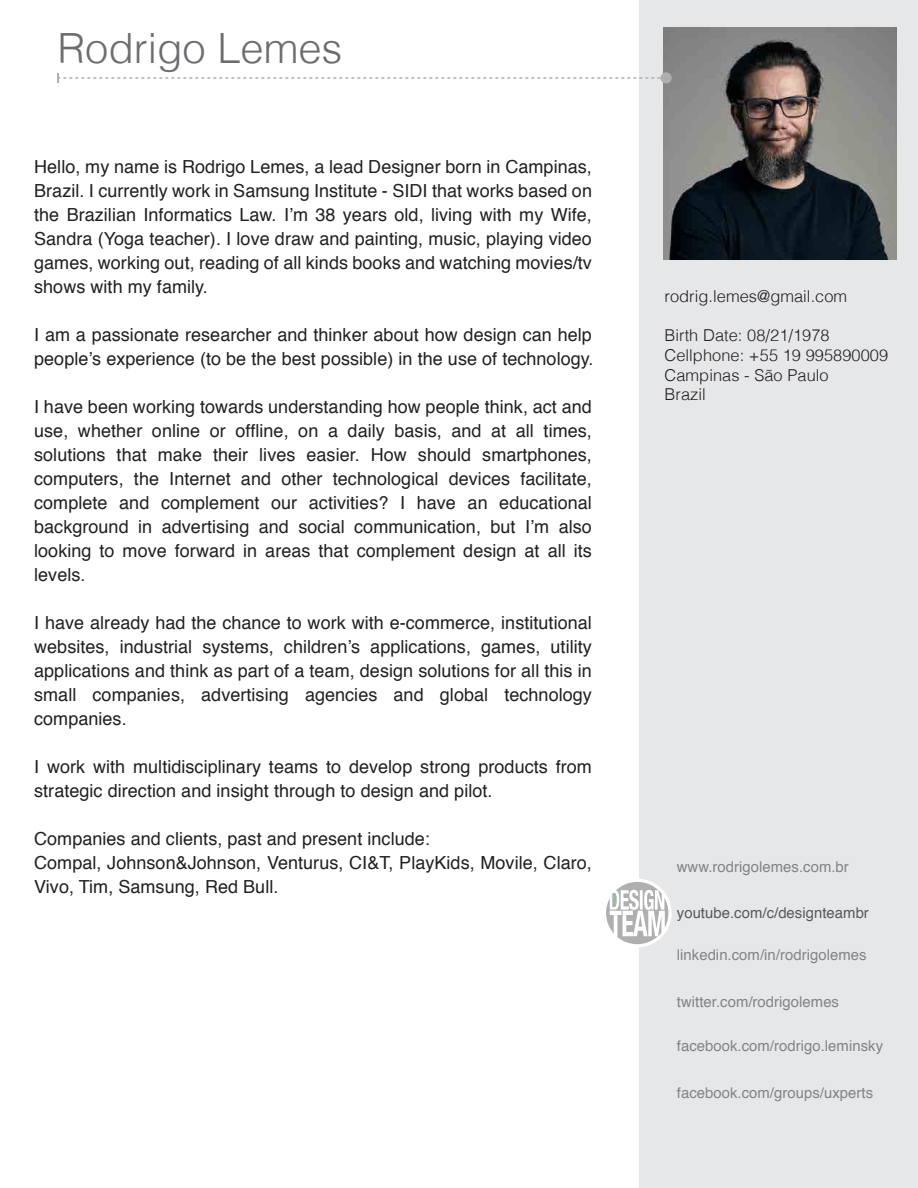
<style>
.page{position:relative;width:918px;height:1188px;background:#fff}
.page>*{position:absolute;margin:0;border:0;box-sizing:border-box;transform-origin:0 0}
.t1{font:300 41.7px "Helvetica";color:#6c6d70}
.t2{font:18px/24px "Helvetica";letter-spacing:.005em;color:#231f20;text-align:justify}
.t3{font:300 16.35px/19.6px "Helvetica";letter-spacing:.005em;color:#231f20}
.t4{font:14.85px "Helvetica";letter-spacing:.005em;color:#828383}
.t5{font:14.85px "Helvetica";letter-spacing:.005em;color:#57585a}
</style>
<div class="page">
<div style="left:639px;top:0;width:279px;height:1188px;background:#e6e7e9"></div>
<div style="left:603px;top:879px;width:69px;height:69px;background:#fff;border-radius:50%"></div>
<svg style="left:606px;top:882px;width:62px;height:62px"></svg>
<img style="left:664px;top:27px;width:232px;height:233px">
<div style="left:660px;top:72px;width:12px;height:12px;background:#afafaf;border-radius:50%"></div>
<svg style="left:57px;top:73px;width:606px;height:10px"></svg>
<h1 class="t1" style="left:57px;top:13px;width:287px">Rodrigo Lemes</h1>
<p class="t2" style="left:34px;top:155px;width:559px">Hello, my name is Rodrigo Lemes, a lead Designer born in Campinas, Brazil. I currently work in Samsung Institute - SIDI that works based on the Brazilian Informatics Law. I’m 38 years old, living with my Wife, Sandra (Yoga teacher). I love draw and painting, music, playing video games, working out, reading of all kinds books and watching movies/tv shows with my family.</p>
<p class="t2" style="left:34px;top:323px;width:561px">I am a passionate researcher and thinker about how design can help people’s experience (to be the best possible) in the use of technology.</p>
<p class="t2" style="left:34px;top:395px;width:559px">I have been working towards understanding how people think, act and use, whether online or offline, on a daily basis, and at all times, solutions that make their lives easier. How should smartphones, computers, the Internet and other technological devices facilitate, complete and complement our activities? I have an educational background in advertising and social communication, but I’m also looking to move forward in areas that complement design at all its levels.</p>
<p class="t2" style="left:34px;top:611px;width:559px">I have already had the chance to work with e-commerce, institutional websites, industrial systems, children’s applications, games, utility applications and think as part of a team, design solutions for all this in small companies, advertising agencies and global technology companies.</p>
<p class="t2" style="left:34px;top:755px;width:559px">I work with multidisciplinary teams to develop strong products from strategic direction and insight through to design and pilot.</p>
<p class="t2" style="left:34px;top:827px;width:559px;text-align:left">Companies and clients, past and present include:<br>Compal, Johnson&amp;Johnson, Venturus, CI&amp;T, PlayKids, Movile, Claro,<br>Vivo, Tim, Samsung, Red Bull.</p>
<p class="t3" style="left:664px;top:285px;width:184px">rodrig.lemes@gmail.com</p>
<p class="t3" style="left:664px;top:325px;width:225px">Birth Date: 08/21/1978<br>Cellphone: +55 19 995890009<br>Campinas - São Paulo<br>Brazil</p>
<p class="t4" style="left:677px;top:855px;width:174px">www.rodrigolemes.com.br</p>
<p class="t5" style="left:677px;top:901px;width:194px">youtube.com/c/designteambr</p>
<p class="t4" style="left:677px;top:944px;width:191px">linkedin.com/in/rodrigolemes</p>
<p class="t4" style="left:677px;top:991px;width:164px">twitter.com/rodrigolemes</p>
<p class="t4" style="left:677px;top:1034px;width:208px">facebook.com/rodrigo.leminsky</p>
<p class="t4" style="left:677px;top:1081px;width:198px">facebook.com/groups/uxperts</p>
</div>
